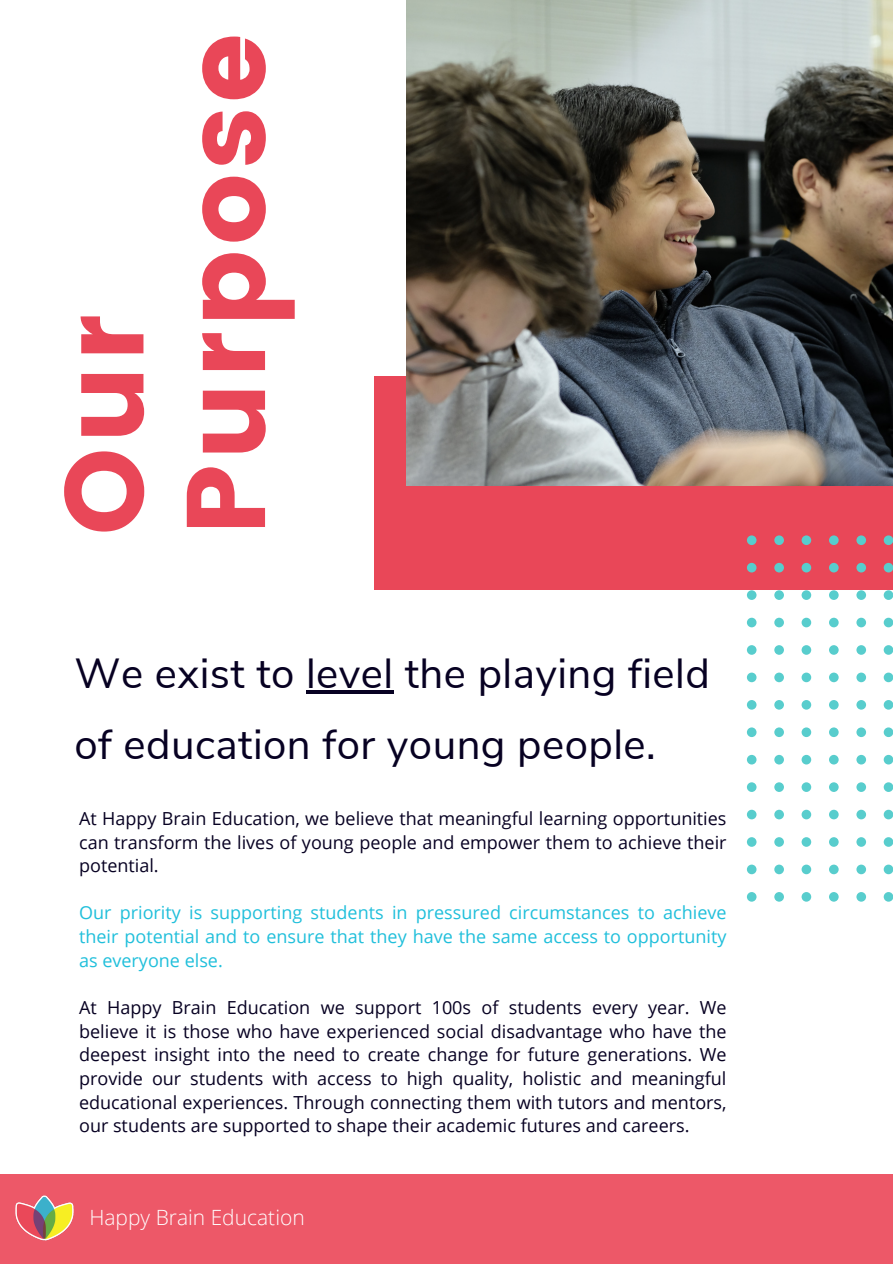
<style>
.page{position:relative;width:893px;height:1264px;background:#fff}
.page>*{position:absolute;margin:0;border:0;box-sizing:border-box;transform-origin:0 0}
.t1{font:111.45px/121.5px "Poppins";letter-spacing:.035em;color:#e94758}
.t2{font:42px/70.8px "Nunito Sans";letter-spacing:.01em;color:#070122}
.t3{font:300 21px "Open Sans";color:#fff}
.t4{font:18px/23.7px "Open Sans";color:#070122;text-align:justify}
.t5{font:18px/23.7px "Open Sans";color:#20bfdb;text-align:justify}
</style>
<div class="page">
<div style="left:374px;top:376px;width:518px;height:214px;background:#e94758"></div>
<img style="left:407px;top:0;width:485px;height:485px">
<div style="left:746px;top:892px;width:10px;height:9px;background:#58cdcd;border-radius:50%"></div>
<svg style="left:746px;top:864px;width:10px;height:10px"></svg>
<div style="left:746px;top:837px;width:10px;height:9px;background:#58cdcd;border-radius:50%"></div>
<svg style="left:746px;top:809px;width:10px;height:10px"></svg>
<svg style="left:746px;top:782px;width:10px;height:10px"></svg>
<div style="left:746px;top:755px;width:10px;height:9px;background:#58cdcd;border-radius:50%"></div>
<div style="left:746px;top:727px;width:10px;height:10px;background:#58cdcd;border-radius:50%"></div>
<div style="left:774px;top:892px;width:9px;height:9px;background:#58cdcd;border-radius:50%"></div>
<div style="left:774px;top:864px;width:9px;height:10px;background:#58cdcd;border-radius:50%"></div>
<div style="left:774px;top:837px;width:9px;height:9px;background:#58cdcd;border-radius:50%"></div>
<div style="left:774px;top:809px;width:9px;height:10px;background:#58cdcd;border-radius:50%"></div>
<div style="left:774px;top:782px;width:9px;height:10px;background:#58cdcd;border-radius:50%"></div>
<div style="left:774px;top:755px;width:9px;height:9px;background:#58cdcd;border-radius:50%"></div>
<div style="left:774px;top:727px;width:9px;height:10px;background:#58cdcd;border-radius:50%"></div>
<div style="left:801px;top:892px;width:10px;height:9px;background:#58cdcd;border-radius:50%"></div>
<svg style="left:801px;top:864px;width:10px;height:10px"></svg>
<div style="left:801px;top:837px;width:10px;height:9px;background:#58cdcd;border-radius:50%"></div>
<svg style="left:801px;top:809px;width:10px;height:10px"></svg>
<div style="left:801px;top:782px;width:10px;height:10px;background:#58cdcd;border-radius:50%"></div>
<div style="left:801px;top:755px;width:10px;height:9px;background:#58cdcd;border-radius:50%"></div>
<div style="left:801px;top:727px;width:10px;height:10px;background:#58cdcd;border-radius:50%"></div>
<div style="left:829px;top:892px;width:9px;height:9px;background:#58cdcd;border-radius:50%"></div>
<div style="left:829px;top:864px;width:9px;height:10px;background:#58cdcd;border-radius:50%"></div>
<div style="left:829px;top:837px;width:9px;height:9px;background:#58cdcd;border-radius:50%"></div>
<div style="left:829px;top:809px;width:9px;height:10px;background:#58cdcd;border-radius:50%"></div>
<div style="left:829px;top:782px;width:9px;height:10px;background:#58cdcd;border-radius:50%"></div>
<div style="left:829px;top:755px;width:9px;height:9px;background:#58cdcd;border-radius:50%"></div>
<div style="left:829px;top:727px;width:9px;height:10px;background:#58cdcd;border-radius:50%"></div>
<div style="left:856px;top:892px;width:10px;height:9px;background:#58cdcd;border-radius:50%"></div>
<div style="left:856px;top:864px;width:10px;height:10px;background:#58cdcd;border-radius:50%"></div>
<div style="left:856px;top:837px;width:10px;height:9px;background:#58cdcd;border-radius:50%"></div>
<div style="left:856px;top:809px;width:10px;height:10px;background:#58cdcd;border-radius:50%"></div>
<div style="left:856px;top:782px;width:10px;height:10px;background:#58cdcd;border-radius:50%"></div>
<div style="left:856px;top:755px;width:10px;height:9px;background:#58cdcd;border-radius:50%"></div>
<div style="left:856px;top:727px;width:10px;height:10px;background:#58cdcd;border-radius:50%"></div>
<div style="left:883px;top:892px;width:9px;height:9px;background:#58cdcd;border-radius:50%"></div>
<div style="left:883px;top:864px;width:9px;height:10px;background:#58cdcd;border-radius:50%"></div>
<div style="left:883px;top:837px;width:9px;height:9px;background:#58cdcd;border-radius:50%"></div>
<div style="left:883px;top:809px;width:9px;height:10px;background:#58cdcd;border-radius:50%"></div>
<div style="left:883px;top:782px;width:9px;height:10px;background:#58cdcd;border-radius:50%"></div>
<div style="left:883px;top:755px;width:9px;height:9px;background:#58cdcd;border-radius:50%"></div>
<div style="left:883px;top:727px;width:9px;height:10px;background:#58cdcd;border-radius:50%"></div>
<div style="left:746px;top:700px;width:10px;height:9px;background:#58cdcd;border-radius:50%"></div>
<svg style="left:746px;top:672px;width:10px;height:10px"></svg>
<div style="left:746px;top:645px;width:10px;height:9px;background:#58cdcd;border-radius:50%"></div>
<svg style="left:746px;top:617px;width:10px;height:10px"></svg>
<svg style="left:746px;top:590px;width:10px;height:10px"></svg>
<div style="left:746px;top:563px;width:10px;height:9px;background:#58cdcd;border-radius:50%"></div>
<div style="left:746px;top:535px;width:10px;height:10px;background:#58cdcd;border-radius:50%"></div>
<div style="left:774px;top:700px;width:9px;height:9px;background:#58cdcd;border-radius:50%"></div>
<div style="left:774px;top:672px;width:9px;height:10px;background:#58cdcd;border-radius:50%"></div>
<div style="left:774px;top:645px;width:9px;height:9px;background:#58cdcd;border-radius:50%"></div>
<div style="left:774px;top:617px;width:9px;height:10px;background:#58cdcd;border-radius:50%"></div>
<div style="left:774px;top:590px;width:9px;height:10px;background:#58cdcd;border-radius:50%"></div>
<div style="left:774px;top:563px;width:9px;height:9px;background:#58cdcd;border-radius:50%"></div>
<div style="left:774px;top:535px;width:9px;height:10px;background:#58cdcd;border-radius:50%"></div>
<div style="left:801px;top:700px;width:10px;height:9px;background:#58cdcd;border-radius:50%"></div>
<svg style="left:801px;top:672px;width:10px;height:10px"></svg>
<div style="left:801px;top:645px;width:10px;height:9px;background:#58cdcd;border-radius:50%"></div>
<svg style="left:801px;top:617px;width:10px;height:10px"></svg>
<div style="left:801px;top:590px;width:10px;height:10px;background:#58cdcd;border-radius:50%"></div>
<div style="left:801px;top:563px;width:10px;height:9px;background:#58cdcd;border-radius:50%"></div>
<div style="left:801px;top:535px;width:10px;height:10px;background:#58cdcd;border-radius:50%"></div>
<div style="left:829px;top:700px;width:9px;height:9px;background:#58cdcd;border-radius:50%"></div>
<div style="left:829px;top:672px;width:9px;height:10px;background:#58cdcd;border-radius:50%"></div>
<div style="left:829px;top:645px;width:9px;height:9px;background:#58cdcd;border-radius:50%"></div>
<div style="left:829px;top:617px;width:9px;height:10px;background:#58cdcd;border-radius:50%"></div>
<div style="left:829px;top:590px;width:9px;height:10px;background:#58cdcd;border-radius:50%"></div>
<div style="left:829px;top:563px;width:9px;height:9px;background:#58cdcd;border-radius:50%"></div>
<div style="left:829px;top:535px;width:9px;height:10px;background:#58cdcd;border-radius:50%"></div>
<div style="left:856px;top:700px;width:10px;height:9px;background:#58cdcd;border-radius:50%"></div>
<div style="left:856px;top:672px;width:10px;height:10px;background:#58cdcd;border-radius:50%"></div>
<div style="left:856px;top:645px;width:10px;height:9px;background:#58cdcd;border-radius:50%"></div>
<div style="left:856px;top:617px;width:10px;height:10px;background:#58cdcd;border-radius:50%"></div>
<div style="left:856px;top:590px;width:10px;height:10px;background:#58cdcd;border-radius:50%"></div>
<div style="left:856px;top:563px;width:10px;height:9px;background:#58cdcd;border-radius:50%"></div>
<div style="left:856px;top:535px;width:10px;height:10px;background:#58cdcd;border-radius:50%"></div>
<div style="left:883px;top:700px;width:9px;height:9px;background:#58cdcd;border-radius:50%"></div>
<div style="left:883px;top:672px;width:9px;height:10px;background:#58cdcd;border-radius:50%"></div>
<div style="left:883px;top:645px;width:9px;height:9px;background:#58cdcd;border-radius:50%"></div>
<div style="left:883px;top:617px;width:9px;height:10px;background:#58cdcd;border-radius:50%"></div>
<div style="left:883px;top:590px;width:9px;height:10px;background:#58cdcd;border-radius:50%"></div>
<div style="left:883px;top:563px;width:9px;height:9px;background:#58cdcd;border-radius:50%"></div>
<div style="left:883px;top:535px;width:9px;height:10px;background:#58cdcd;border-radius:50%"></div>
<hr style="left:306px;top:690px;width:87px;height:3px;background:#070122">
<div style="left:0;top:1174px;width:892px;height:89px;background:#ed5868"></div>
<img style="left:15px;top:1195px;width:59px;height:46px">
<p class="t1" style="left:44px;top:535px;width:504px;rotate:-90deg">Our<br>Purpose</p>
<p class="t2" style="left:74px;top:638px;width:636px">We exist to level the playing field of education for young people.</p>
<p class="t4" style="left:79px;top:806px;width:649px">At Happy Brain Education, we believe that meaningful learning opportunities can transform the lives of young people and empower them to achieve their potential.</p>
<p class="t5" style="left:79px;top:900px;width:649px">Our priority is supporting students in pressured circumstances to achieve their potential and to ensure that they have the same access to opportunity as everyone else.</p>
<p class="t4" style="left:79px;top:995px;width:649px">At Happy Brain Education we support 100s of students every year. We believe it is those who have experienced social disadvantage who have the deepest insight into the need to create change for future generations. We provide our students with access to high quality, holistic and meaningful educational experiences. Through connecting them with tutors and mentors, our students are supported to shape their academic futures and careers.</p>
<p class="t3" style="left:89px;top:1202px;width:217px">Happy Brain Education</p>
</div>
